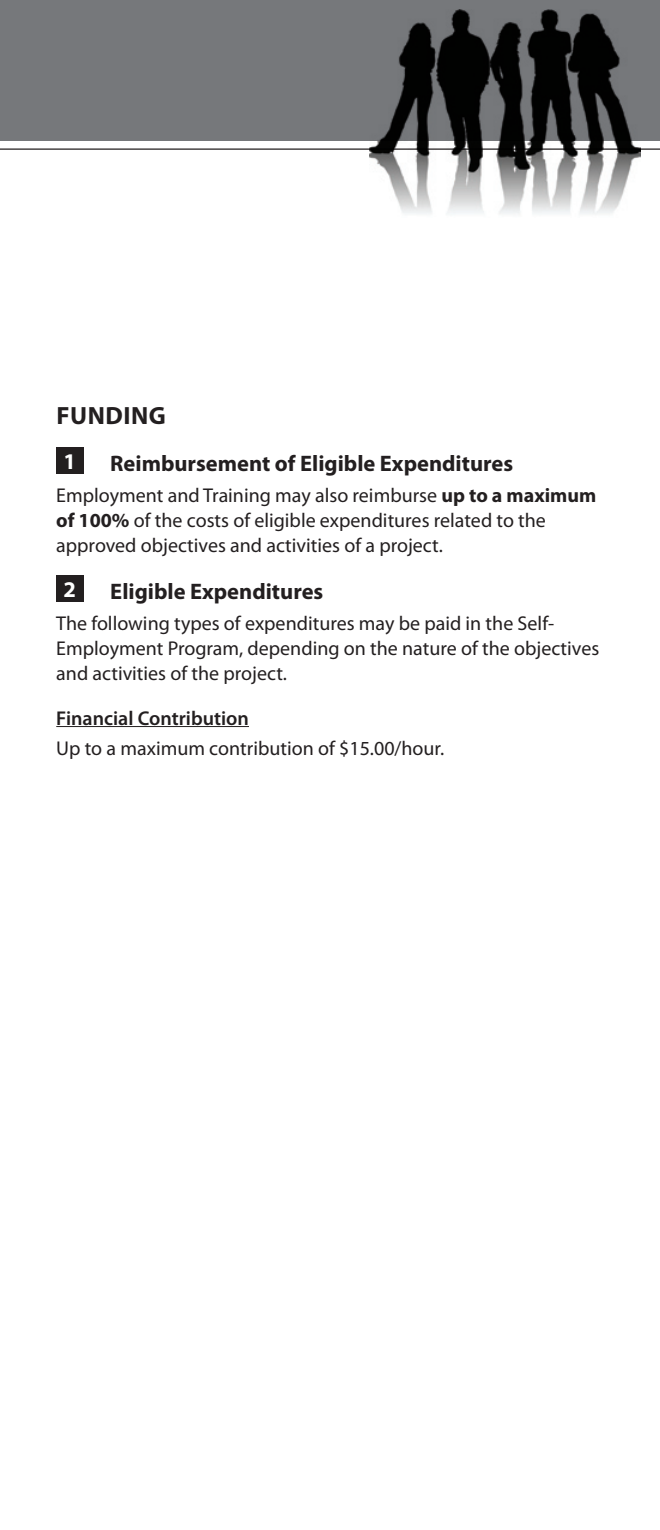
<style>
.page{position:relative;width:660px;height:1530px;background:#fff}
.page>*{position:absolute;margin:0;border:0;box-sizing:border-box;transform-origin:0 0}
._01-Title2{font:700 25px "Myriad Pro";letter-spacing:.02em;color:#231f20}
._01-Title3{font:700 22.5px "Myriad Pro";color:#231f20}
.t1{font:700 22.5px "Myriad Pro";color:#fff}
._03-body{font:20px/25px "Myriad Pro";color:#231f20}
._01-Title5{font:600 20px "Myriad Pro";color:#231f20}
.s1{font-weight:700}
</style>
<div class="page">
<div style="left:0;top:0;width:660px;height:141px;background:#76787b"></div>
<hr style="left:0;top:148px;width:660px;height:2px;background:#231f20">
<img style="left:369px;top:9px;width:272px;height:205px">
<hr style="left:56px;top:726px;width:193px;height:1px;background:#231f20">
<div style="left:56px;top:447px;width:27px;height:27px;background:#231f20"></div>
<div style="left:56px;top:575px;width:27px;height:27px;background:#231f20"></div>
<p class="_01-Title2" style="left:56px;top:401px;width:111px">Funding</p>
<p class="t1" style="left:64px;top:449px;width:14px">1</p>
<p class="_01-Title3" style="left:110px;top:451px;width:404px">Reimbursement of Eligible Expenditures</p>
<p class="_03-body" style="left:56px;top:482px;width:541px">Employment and Training may also reimburse <span class="s1">up to a maximum of 100%</span> of the costs of eligible expenditures related to the approved objectives and activities of a project.</p>
<p class="t1" style="left:64px;top:576px;width:14px">2</p>
<p class="_01-Title3" style="left:110px;top:579px;width:215px">Eligible Expenditures</p>
<p class="_03-body" style="left:56px;top:610px;width:544px">The following types of expenditures may be paid in the Self-<br>Employment Program, depending on the nature of the objectives and activities of the project.</p>
<p class="_01-Title5" style="left:56px;top:707px;width:194px">Financial Contribution</p>
<p class="_03-body" style="left:56px;top:735px;width:389px">Up to a maximum contribution of $15.00/hour.</p>
</div>
